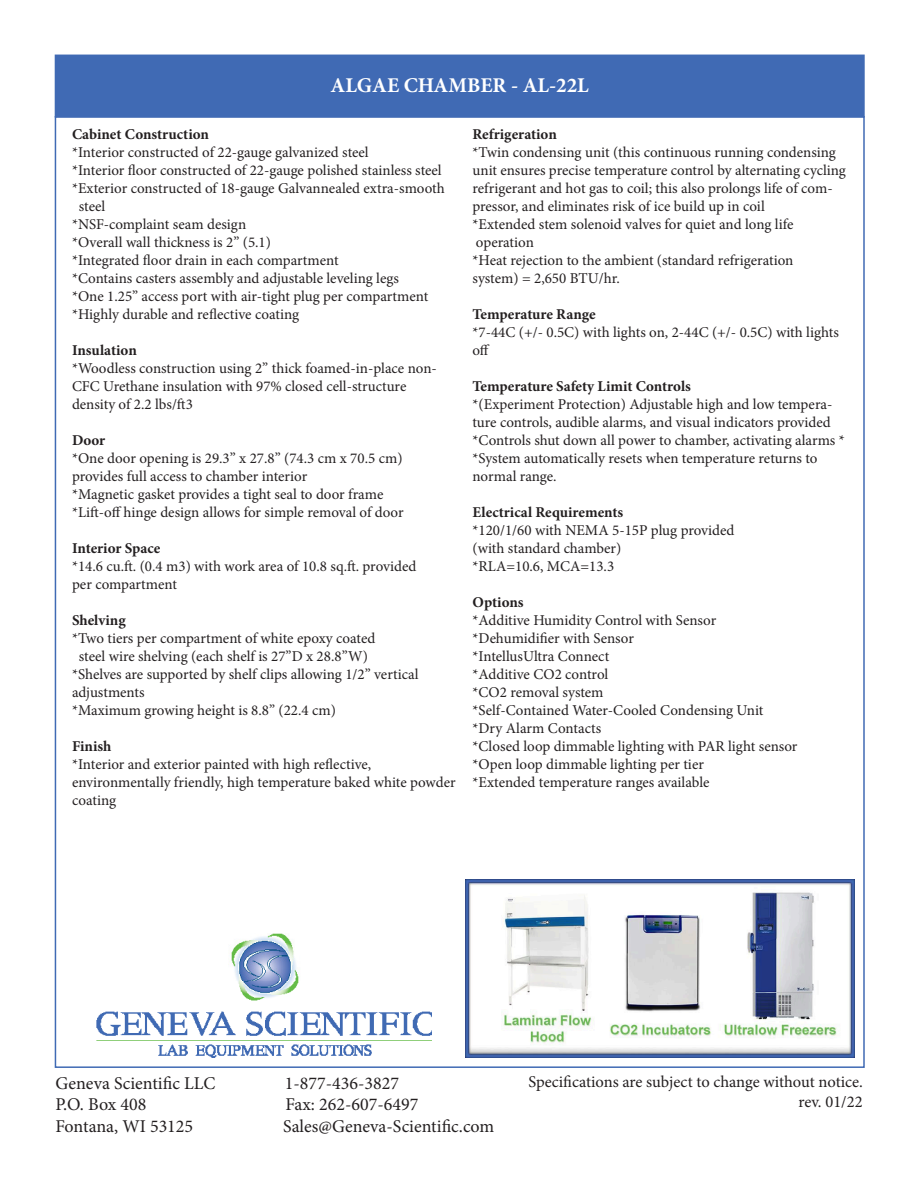
<style>
.page{position:relative;width:918px;height:1188px;background:#fff}
.page>*{position:absolute;margin:0;border:0;box-sizing:border-box;transform-origin:0 0}
.t1{font:700 21px "Minion Pro";color:#fff}
.t2{font:18px "Minion Pro";color:#231f20}
.t3{font:16.5px "Minion Pro";letter-spacing:-.005em;color:#231f20}
.t4{font:15px/18px "Minion Pro";color:#231f20}
.t5{font:700 15px "Minion Pro";color:#231f20}
</style>
<div class="page">
<div style="left:55px;top:55px;width:809px;height:62px;background:#406ab4"></div>
<div style="left:55px;top:55px;width:810px;height:63px;border:2px solid #406ab4"></div>
<img style="left:96px;top:934px;width:335px;height:124px">
<img style="left:466px;top:880px;width:389px;height:178px">
<p class="t1" style="left:331px;top:71px;width:260px">ALGAE CHAMBER - AL-22L</p>
<p class="t5" style="left:72px;top:123px;width:139px">Cabinet Construction</p>
<p class="t4" style="left:72px;top:143px;width:298px">*Interior constructed of 22-gauge galvanized steel</p>
<p class="t4" style="left:72px;top:161px;width:371px">*Interior floor constructed of 22-gauge polished stainless steel</p>
<p class="t4" style="left:72px;top:179px;width:374px">*Exterior constructed of 18-gauge Galvannealed extra-smooth</p>
<p class="t4" style="left:79px;top:197px;width:28px">steel</p>
<p class="t4" style="left:72px;top:215px;width:176px">*NSF-complaint seam design</p>
<p class="t4" style="left:72px;top:233px;width:201px">*Overall wall thickness is 2” (5.1)</p>
<p class="t4" style="left:72px;top:251px;width:268px">*Integrated floor drain in each compartment</p>
<p class="t4" style="left:72px;top:269px;width:328px">*Contains casters assembly and adjustable leveling legs</p>
<p class="t4" style="left:72px;top:287px;width:358px">*One 1.25” access port with air-tight plug per compartment</p>
<p class="t4" style="left:72px;top:305px;width:229px">*Highly durable and reflective coating</p>
<p class="t5" style="left:72px;top:339px;width:66px">Insulation</p>
<p class="t4" style="left:72px;top:359px;width:366px">*Woodless construction using 2” thick foamed-in-place non-</p>
<p class="t4" style="left:72px;top:377px;width:336px">CFC Urethane insulation with 97% closed cell-structure</p>
<p class="t4" style="left:72px;top:395px;width:122px">density of 2.2 lbs/ft3</p>
<p class="t5" style="left:72px;top:429px;width:35px">Door</p>
<p class="t4" style="left:72px;top:449px;width:332px">*One door opening is 29.3” x 27.8” (74.3 cm x 70.5 cm)</p>
<p class="t4" style="left:72px;top:467px;width:237px">provides full access to chamber interior</p>
<p class="t4" style="left:72px;top:485px;width:313px">*Magnetic gasket provides a tight seal to door frame</p>
<p class="t4" style="left:72px;top:503px;width:333px">*Lift-off hinge design allows for simple removal of door</p>
<p class="t5" style="left:72px;top:537px;width:90px">Interior Space</p>
<p class="t4" style="left:72px;top:557px;width:346px">*14.6 cu.ft. (0.4 m3) with work area of 10.8 sq.ft. provided</p>
<p class="t4" style="left:72px;top:575px;width:106px">per compartment</p>
<p class="t5" style="left:72px;top:609px;width:55px">Shelving</p>
<p class="t4" style="left:72px;top:629px;width:305px">*Two tiers per compartment of white epoxy coated</p>
<p class="t4" style="left:79px;top:647px;width:291px">steel wire shelving (each shelf is 27”D x 28.8”W)</p>
<p class="t4" style="left:72px;top:665px;width:348px">*Shelves are supported by shelf clips allowing 1/2” vertical</p>
<p class="t4" style="left:72px;top:683px;width:74px">adjustments</p>
<p class="t4" style="left:72px;top:701px;width:265px">*Maximum growing height is 8.8” (22.4 cm)</p>
<p class="t5" style="left:72px;top:735px;width:41px">Finish</p>
<p class="t4" style="left:72px;top:755px;width:301px">*Interior and exterior painted with high reflective,</p>
<p class="t4" style="left:72px;top:773px;width:385px">environmentally friendly, high temperature baked white powder coating</p>
<p class="t5" style="left:472px;top:123px;width:86px">Refrigeration</p>
<p class="t4" style="left:472px;top:143px;width:375px">*Twin condensing unit (this continuous running condensing unit ensures precise temperature control by alternating cycling refrigerant and hot gas to coil; this also prolongs life of com&shy;pressor, and eliminates risk of ice build up in coil</p>
<p class="t4" style="left:472px;top:215px;width:322px">*Extended stem solenoid valves for quiet and long life</p>
<p class="t4" style="left:476px;top:233px;width:60px">operation</p>
<p class="t4" style="left:472px;top:251px;width:322px">*Heat rejection to the ambient (standard refrigeration</p>
<p class="t4" style="left:472px;top:269px;width:149px">system) = 2,650 BTU/hr.</p>
<p class="t5" style="left:472px;top:303px;width:125px">Temperature Range</p>
<p class="t4" style="left:472px;top:323px;width:368px">*7-44C (+/- 0.5C) with lights on, 2-44C (+/- 0.5C) with lights off</p>
<p class="t5" style="left:472px;top:375px;width:220px">Temperature Safety Limit Controls</p>
<p class="t4" style="left:472px;top:395px;width:362px">*(Experiment Protection) Adjustable high and low tempera&shy;ture controls, audible alarms, and visual indicators provided</p>
<p class="t4" style="left:472px;top:431px;width:374px">*Controls shut down all power to chamber, activating alarms *</p>
<p class="t4" style="left:472px;top:449px;width:347px">*System automatically resets when temperature returns to</p>
<p class="t4" style="left:472px;top:467px;width:86px">normal range.</p>
<p class="t5" style="left:472px;top:501px;width:152px">Electrical Requirements</p>
<p class="t4" style="left:472px;top:521px;width:263px">*120/1/60 with NEMA 5-15P plug provided</p>
<p class="t4" style="left:472px;top:539px;width:150px">(with standard chamber)</p>
<p class="t4" style="left:472px;top:557px;width:143px">*RLA=10.6, MCA=13.3</p>
<p class="t5" style="left:472px;top:591px;width:53px">Options</p>
<p class="t4" style="left:472px;top:611px;width:245px">*Additive Humidity Control with Sensor</p>
<p class="t4" style="left:472px;top:629px;width:163px">*Dehumidifier with Sensor</p>
<p class="t4" style="left:472px;top:647px;width:138px">*IntellusUltra Connect</p>
<p class="t4" style="left:472px;top:665px;width:137px">*Additive CO2 control</p>
<p class="t4" style="left:472px;top:683px;width:133px">*CO2 removal system</p>
<p class="t4" style="left:472px;top:701px;width:293px">*Self-Contained Water-Cooled Condensing Unit</p>
<p class="t4" style="left:472px;top:719px;width:130px">*Dry Alarm Contacts</p>
<p class="t4" style="left:472px;top:737px;width:327px">*Closed loop dimmable lighting with PAR light sensor</p>
<p class="t4" style="left:472px;top:755px;width:233px">*Open loop dimmable lighting per tier</p>
<p class="t4" style="left:472px;top:773px;width:239px">*Extended temperature ranges available</p>
<p class="t2" style="left:55px;top:1071px;width:161px">Geneva Scientific LLC</p>
<p class="t2" style="left:285px;top:1071px;width:116px">1-877-436-3827</p>
<p class="t2" style="left:55px;top:1092px;width:92px">P.O. Box 408</p>
<p class="t2" style="left:285px;top:1092px;width:134px">Fax: 262-607-6497</p>
<p class="t2" style="left:55px;top:1114px;width:139px">Fontana, WI 53125</p>
<p class="t2" style="left:283px;top:1114px;width:213px">Sales@Geneva-Scientific.com</p>
<p class="t3" style="left:528px;top:1071px;width:336px">Specifications are subject to change without notice.</p>
<p class="t3" style="left:798px;top:1091px;width:66px">rev. 01/22</p>
</div>
